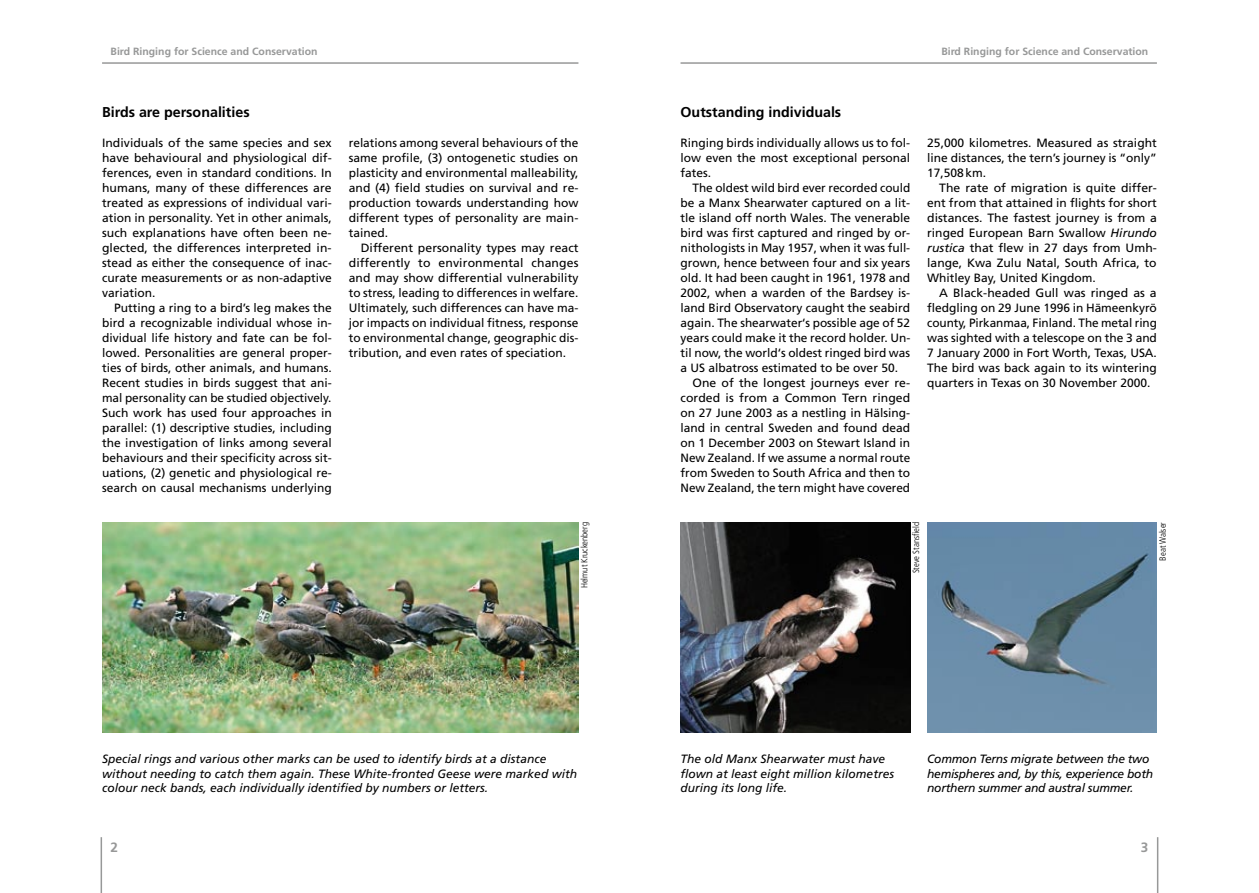
<style>
.page{position:relative;width:1259px;height:893px;background:#fff}
.page>*{position:absolute;margin:0;border:0;box-sizing:border-box;transform-origin:0 0}
.t1{font:700 14.25px "Frutiger";color:#000}
.t2{font:700 13.5px "Frutiger";color:#979898}
.t3{font:12px/15px "Frutiger";color:#000;text-align:justify}
.t4{font:italic 12px/14.4px "Frutiger";color:#000}
.t5{font:italic 12px/14.4px "Frutiger";letter-spacing:-.02em;color:#000}
.t6{font:700 10.5px "Frutiger";color:#979898}
.t7{font:300 condensed 9px "Frutiger";color:#000}
.s1{font-style:italic}
</style>
<div class="page">
<img style="left:680px;top:522px;width:230px;height:210px">
<img style="left:927px;top:522px;width:230px;height:210px">
<img style="left:102px;top:522px;width:476px;height:210px">
<hr style="left:101px;top:837px;width:1px;height:56px;background:#979898">
<hr style="left:102px;top:62px;width:476px;height:2px;background:#979898">
<hr style="left:1157px;top:837px;width:1px;height:56px;background:#979898">
<hr style="left:680px;top:62px;width:477px;height:2px;background:#979898">
<p class="t6" style="left:111px;top:45px;width:208px">Bird Ringing for Science and Conservation</p>
<p class="t6" style="left:941px;top:45px;width:208px">Bird Ringing for Science and Conservation</p>
<p class="t1" style="left:102px;top:104px;width:149px">Birds are personalities</p>
<p class="t1" style="left:680px;top:104px;width:162px">Outstanding individuals</p>
<p class="t3" style="left:102px;top:135px;width:231px">Individuals of the same species and sex have behavioural and physiological dif&shy;ferences, even in standard conditions. In humans, many of these differences are treated as expressions of individual vari&shy;ation in personality. Yet in other animals, such explanations have often been ne&shy;glected, the differences interpreted in&shy;stead as either the consequence of inac&shy;curate measurements or as non-adaptive variation.</p>
<p class="t3" style="left:102px;top:300px;width:231px;text-indent:12px">Putting a ring to a bird’s leg makes the bird a recognizable individual whose in&shy;dividual life history and fate can be fol&shy;lowed. Personalities are general proper&shy;ties of birds, other animals, and humans.<br>Recent studies in birds suggest that ani&shy;mal personality can be studied objectively.<br>Such work has used four approaches in parallel: (1) descriptive studies, including the investigation of links among several behaviours and their specificity across sit&shy;uations, (2) genetic and physiological re&shy;search on causal mechanisms underlying</p>
<p class="t3" style="left:349px;top:135px;width:231px">relations among several behaviours of the same profile, (3) ontogenetic studies on plasticity and environmental malleability, and (4) field studies on survival and re&shy;production towards understanding how different types of personality are main&shy;tained.</p>
<p class="t3" style="left:349px;top:240px;width:231px;text-indent:12px">Different personality types may react differently to environmental changes and may show differential vulnerability to stress, leading to differences in welfare.<br>Ultimately, such differences can have ma&shy;jor impacts on individual fitness, response to environmental change, geographic dis&shy;tribution, and even rates of speciation.</p>
<p class="t3" style="left:680px;top:135px;width:231px">Ringing birds individually allows us to fol&shy;low even the most exceptional personal fates.</p>
<p class="t3" style="left:680px;top:180px;width:231px;text-indent:12px">The oldest wild bird ever recorded could be a Manx Shearwater captured on a lit&shy;tle island off north Wales. The venerable bird was first captured and ringed by or&shy;nithologists in May 1957, when it was full&shy;grown, hence between four and six years old. It had been caught in 1961, 1978 and 2002, when a warden of the Bardsey is&shy;land Bird Observatory caught the seabird again. The shearwater‘s possible age of 52 years could make it the record holder. Un&shy;til now, the world‘s oldest ringed bird was a US albatross estimated to be over 50.</p>
<p class="t3" style="left:680px;top:375px;width:231px;text-indent:12px">One of the longest journeys ever re&shy;corded is from a Common Tern ringed on 27 June 2003 as a nestling in Hälsing&shy;land in central Sweden and found dead on 1 December 2003 on Stewart Island in New Zealand. If we assume a normal route from Sweden to South Africa and then to New Zealand, the tern might have covered</p>
<p class="t3" style="left:927px;top:135px;width:231px">25,000 kilometres. Measured as straight line distances, the tern’s journey is “only” 17,508km.</p>
<p class="t3" style="left:927px;top:180px;width:231px;text-indent:12px">The rate of migration is quite differ&shy;ent from that attained in flights for short distances. The fastest journey is from a ringed European Barn Swallow <span class="s1">Hirundo rustica</span> that flew in 27 days from Umh&shy;lange, Kwa Zulu Natal, South Africa, to Whitley Bay, United Kingdom.</p>
<p class="t3" style="left:927px;top:285px;width:231px;text-indent:12px">A Black-headed Gull was ringed as a fledgling on 29 June 1996 in Hämeenkyrö county, Pirkanmaa, Finland. The metal ring was sighted with a telescope on the 3 and 7 January 2000 in Fort Worth, Texas, USA.<br>The bird was back again to its wintering quarters in Texas on 30 November 2000.</p>
<p class="t7" style="left:579px;top:588px;width:68px;rotate:-90deg">Helmut Kruckenberg</p>
<p class="t7" style="left:911px;top:573px;width:53px;rotate:-90deg">Steve Stansfield</p>
<p class="t7" style="left:1157px;top:561px;width:40px;rotate:-90deg">Beat Walser</p>
<p class="t4" style="left:102px;top:752px;width:476px">Special rings and various other marks can be used to identify birds at a distance without needing to catch them again. These White-fronted Geese were marked with colour neck bands, each individually identified by numbers or letters.</p>
<p class="t4" style="left:680px;top:752px;width:215px">The old Manx Shearwater must have flown at least eight million kilometres during its long life.</p>
<p class="t5" style="left:927px;top:752px;width:227px">Common Terns migrate between the two hemispheres and, by this, experience both northern summer and austral summer.</p>
<p class="t2" style="left:111px;top:839px;width:9px">2</p>
<p class="t2" style="left:1141px;top:839px;width:9px">3</p>
</div>
